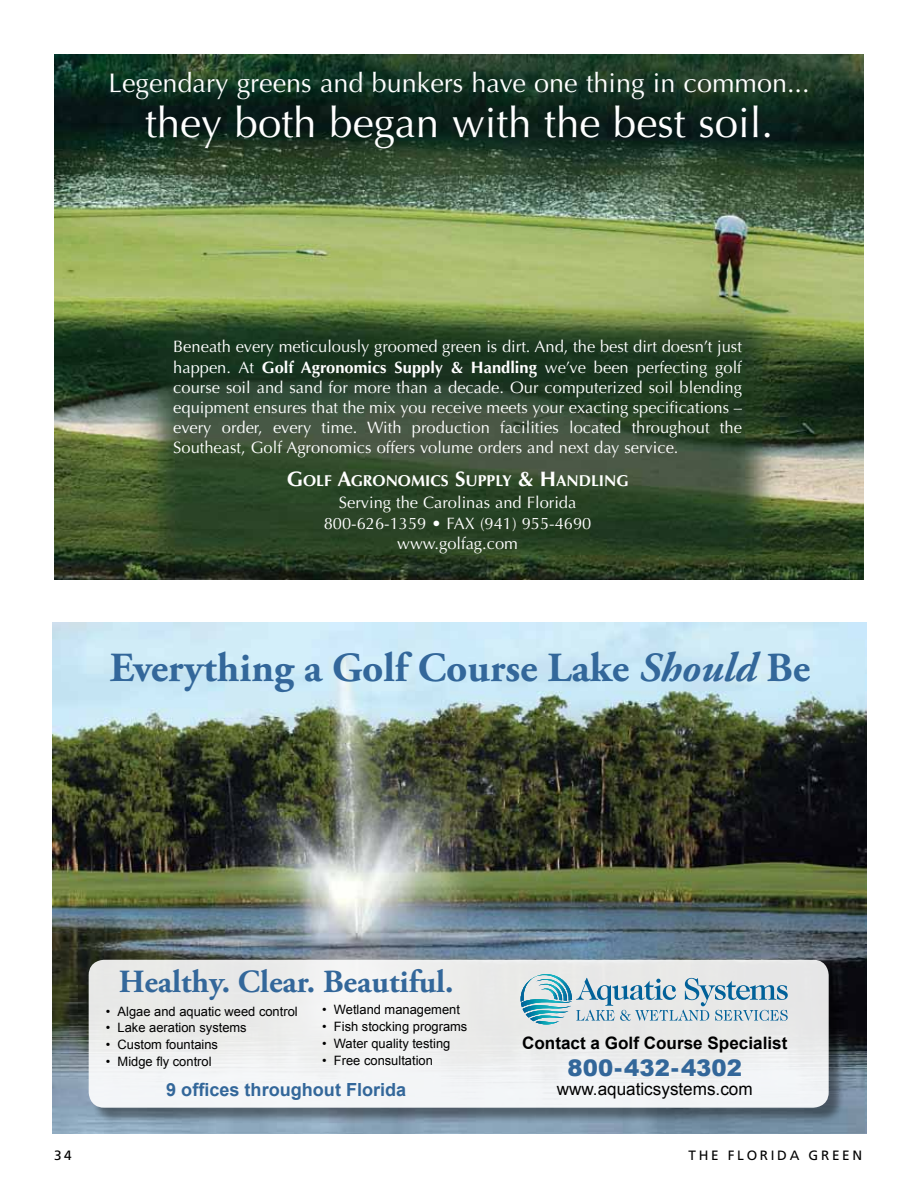
<style>
.page{position:relative;width:918px;height:1188px;background:#fff}
.page>*{position:absolute;margin:0;border:0;box-sizing:border-box;transform-origin:0 0}
.t1{font:42px "Optima";color:#fff}
.t2{font:700 41.4px "Adobe Garamond Pro";color:#33679a}
.t3{font:700 32.25px "Adobe Garamond Pro";color:#33679a}
.t4{font:27px "Optima";color:#fff}
.t5{font:900 22.8px "Arial";color:#33679a}
.t6{font:700 18.15px "Arial";color:#33679a}
.t7{font:700 17.1px "Arial";color:#000}
.t8{font:17.1px "Arial";color:#000}
.t9{font:16.5px/20.2px "Optima";color:#fff;text-align:justify}
.t10{font:700 15.75px "Optima";color:#fff}
.t11{font:13.5px "Frutiger";letter-spacing:.2em;color:#000}
.t12{font:12.9px "Arial";color:#000}
.s1{font-weight:700}
.s2{font-size:21px}
.s3{font-style:italic}
</style>
<div class="page">
<img style="left:54px;top:54px;width:810px;height:526px">
<img style="left:53px;top:623px;width:813px;height:511px">
<div style="left:91px;top:961px;width:754px;height:163px;background:#000;opacity:.46"></div>
<div style="left:89px;top:960px;width:740px;height:148px;background:#eeefef;border-radius:15px"></div>
<svg style="left:521px;top:974px;width:267px;height:50px"></svg>
<h3 class="t4" style="left:109px;top:68px;width:703px">Legendary greens and bunkers have one thing in common...</h3>
<h1 class="t1" style="left:145px;top:98px;width:630px">they both began with the best soil.</h1>
<p class="t9" style="left:173px;top:337px;width:570px">Beneath every meticulously groomed green is dirt. And, the best dirt doesn’t just happen. At <span class="s1">Golf Agronomics Supply &amp; Handling</span> we’ve been perfecting golf course soil and sand for more than a decade. Our computerized soil blending equipment ensures that the mix you receive meets your exacting specifications – every order, every time. With production facilities located throughout the Southeast, Golf Agronomics offers volume orders and next day service.</p>
<p class="t10" style="left:287px;top:472px;width:343px"><span class="s2">G</span>OLF <span class="s2">A</span>GRONOMICS <span class="s2">S</span>UPPLY <span class="s2">&amp; H</span>ANDLING</p>
<p class="t9" style="left:324px;top:493px;width:269px;text-align:center">Serving the Carolinas and Florida<br>800-626-1359 • FAX (941) 955-4690 www.golfag.com</p>
<h2 class="t2" style="left:110px;top:644px;width:702px">Everything a Golf Course Lake <span class="s3">Should</span> Be</h2>
<h3 class="t3" style="left:119px;top:963px;width:336px">Healthy. Clear. Beautiful.</h3>
<p class="t12" style="left:106px;top:1003px;width:193px">• Algae and aquatic weed control</p>
<p class="t12" style="left:106px;top:1019px;width:142px">• Lake aeration systems</p>
<p class="t12" style="left:106px;top:1036px;width:114px">• Custom fountains</p>
<p class="t12" style="left:106px;top:1053px;width:107px">• Midge fly control</p>
<p class="t12" style="left:322px;top:1001px;width:139px">• Wetland management</p>
<p class="t12" style="left:322px;top:1018px;width:147px">• Fish stocking programs</p>
<p class="t12" style="left:322px;top:1035px;width:130px">• Water quality testing</p>
<p class="t12" style="left:322px;top:1052px;width:112px">• Free consultation</p>
<p class="t6" style="left:166px;top:1078px;width:242px">9 offices throughout Florida</p>
<p class="t7" style="left:522px;top:1032px;width:267px">Contact a Golf Course Specialist</p>
<h3 class="t5" style="left:568px;top:1051px;width:176px">800-432-4302</h3>
<p class="t8" style="left:557px;top:1078px;width:197px">www.aquaticsystems.com</p>
<p class="t11" style="left:54px;top:1147px;width:19px">34</p>
<p class="t11" style="left:688px;top:1147px;width:175px">THE FLORIDA GREEN</p>
</div>
